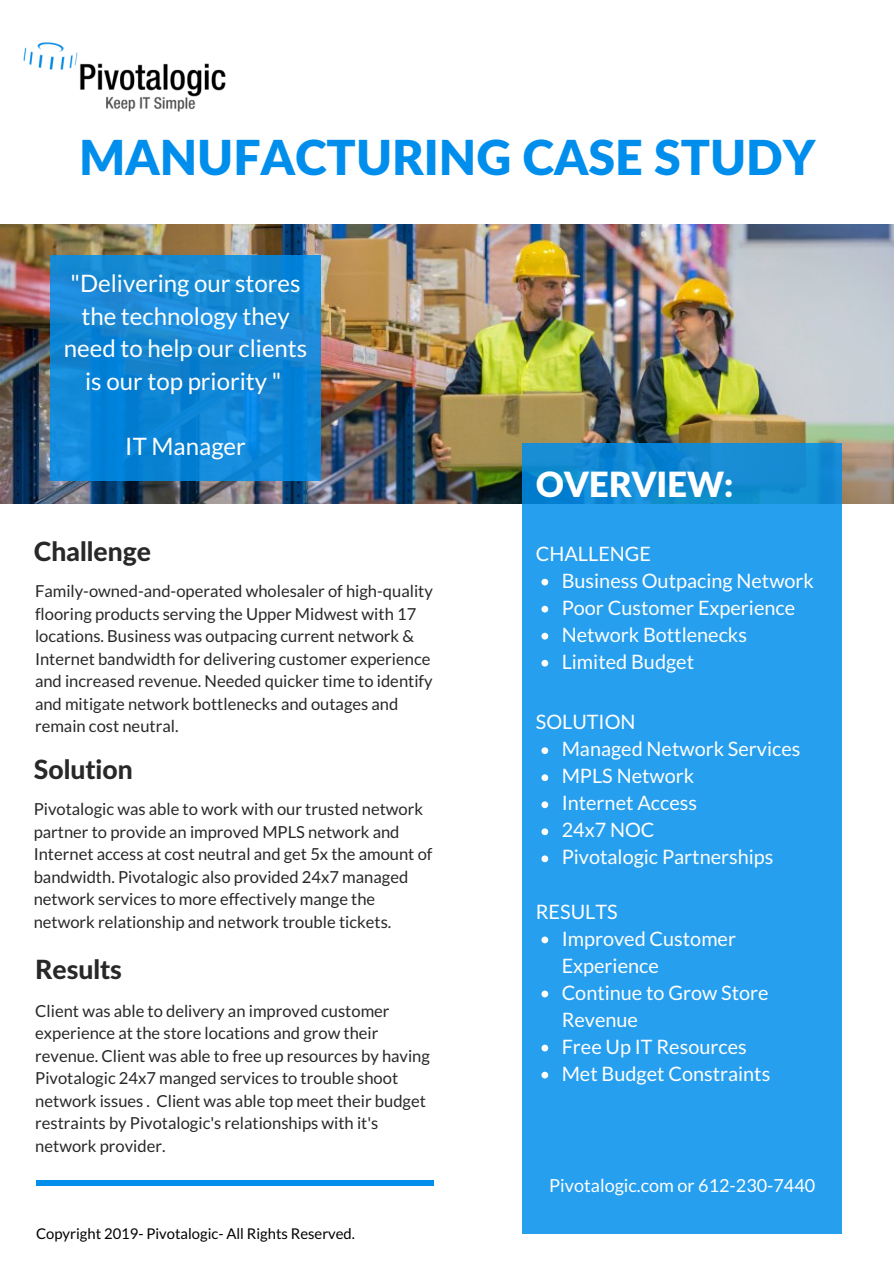
<style>
.page{position:relative;width:894px;height:1264px;background:#fff}
.page>*{position:absolute;margin:0;border:0;box-sizing:border-box;transform-origin:0 0}
.t1{font:900 48.3px "Lato Latin";color:#008eed}
.t2{font:900 34.8px "Lato Latin";color:#fff}
.t3{font:800 26.55px "Lato Latin";color:#282828}
.t4{font:24px/32.7px "Lato";color:#fff;text-align:center}
.t5{font:19.8px/27px "Lato";color:#fff}
.t6{font:18px "Lato";color:#fff}
.t7{font:16.5px/22.5px "Lato";color:#282828}
.t8{font:14.85px "Lato";color:#000}
</style>
<div class="page">
<img style="left:0;top:224px;width:893px;height:279px">
<svg style="left:522px;top:443px;width:319px;height:790px;background:#259dec"></svg>
<svg style="left:541px;top:578px;width:7px;height:7px"></svg>
<svg style="left:541px;top:605px;width:7px;height:7px"></svg>
<svg style="left:541px;top:632px;width:7px;height:7px"></svg>
<svg style="left:541px;top:660px;width:7px;height:6px"></svg>
<svg style="left:541px;top:747px;width:7px;height:7px"></svg>
<svg style="left:541px;top:774px;width:7px;height:7px"></svg>
<svg style="left:541px;top:801px;width:7px;height:7px"></svg>
<svg style="left:541px;top:828px;width:7px;height:7px"></svg>
<svg style="left:541px;top:855px;width:7px;height:7px"></svg>
<svg style="left:541px;top:936px;width:7px;height:7px"></svg>
<svg style="left:541px;top:990px;width:7px;height:7px"></svg>
<svg style="left:541px;top:1044px;width:7px;height:7px"></svg>
<svg style="left:541px;top:1071px;width:7px;height:7px"></svg>
<div style="left:36px;top:1180px;width:397px;height:5px;background:#008eed"></div>
<img style="left:23px;top:42px;width:203px;height:70px">
<svg style="left:50px;top:256px;width:271px;height:225px;background:#1187d6"></svg>
<h1 class="t1" style="left:79px;top:127px;width:737px">MANUFACTURING CASE STUDY</h1>
<h3 class="t4" style="left:64px;top:266px;width:245px">"Delivering our stores the technology they need to help our clients is our top priority "</h3>
<h3 class="t4" style="left:125px;top:430px;width:122px">IT Manager</h3>
<h3 class="t3" style="left:34px;top:534px;width:118px">Challenge</h3>
<p class="t7" style="left:35px;top:579px;width:399px">Family-owned-and-operated wholesaler of high-quality flooring products serving the Upper Midwest with 17 locations. Business was outpacing current network &amp; Internet bandwidth for delivering customer experience and increased revenue. Needed quicker time to identify and mitigate network bottlenecks and outages and remain cost neutral.</p>
<h3 class="t3" style="left:34px;top:752px;width:100px">Solution</h3>
<p class="t7" style="left:34px;top:797px;width:400px">Pivotalogic was able to work with our trusted network partner to provide an improved MPLS network and Internet access at cost neutral and get 5x the amount of bandwidth. Pivotalogic also provided 24x7 managed network services to more effectively mange the network relationship and network trouble tickets.</p>
<h3 class="t3" style="left:35px;top:952px;width:88px">Results</h3>
<p class="t7" style="left:35px;top:999px;width:396px">Client was able to delivery an improved customer experience at the store locations and grow their revenue. Client was able to free up resources by having Pivotalogic 24x7 manged services to trouble shoot network issues . Client was able top meet their budget restraints by Pivotalogic's relationships with it's network provider.</p>
<p class="t8" style="left:36px;top:1224px;width:320px">Copyright 2019- Pivotalogic- All Rights Reserved.</p>
<h2 class="t2" style="left:535px;top:462px;width:199px">OVERVIEW:</h2>
<p class="t5" style="left:561px;top:539px;width:254px;text-indent:-26px">CHALLENGE<br>Business Outpacing Network<br>Poor Customer Experience<br>Network Bottlenecks<br>Limited Budget</p>
<p class="t5" style="left:561px;top:708px;width:240px;text-indent:-26px">SOLUTION<br>Managed Network Services<br>MPLS Network<br>Internet Access<br>24x7 NOC<br>Pivotalogic Partnerships</p>
<p class="t5" style="left:561px;top:897px;width:210px;text-indent:-26px">RESULTS<br>Improved Customer<br>Experience<br>Continue to Grow Store<br>Revenue<br>Free Up IT Resources<br>Met Budget Constraints</p>
<p class="t6" style="left:549px;top:1174px;width:267px">Pivotalogic.com or 612-230-7440</p>
</div>
